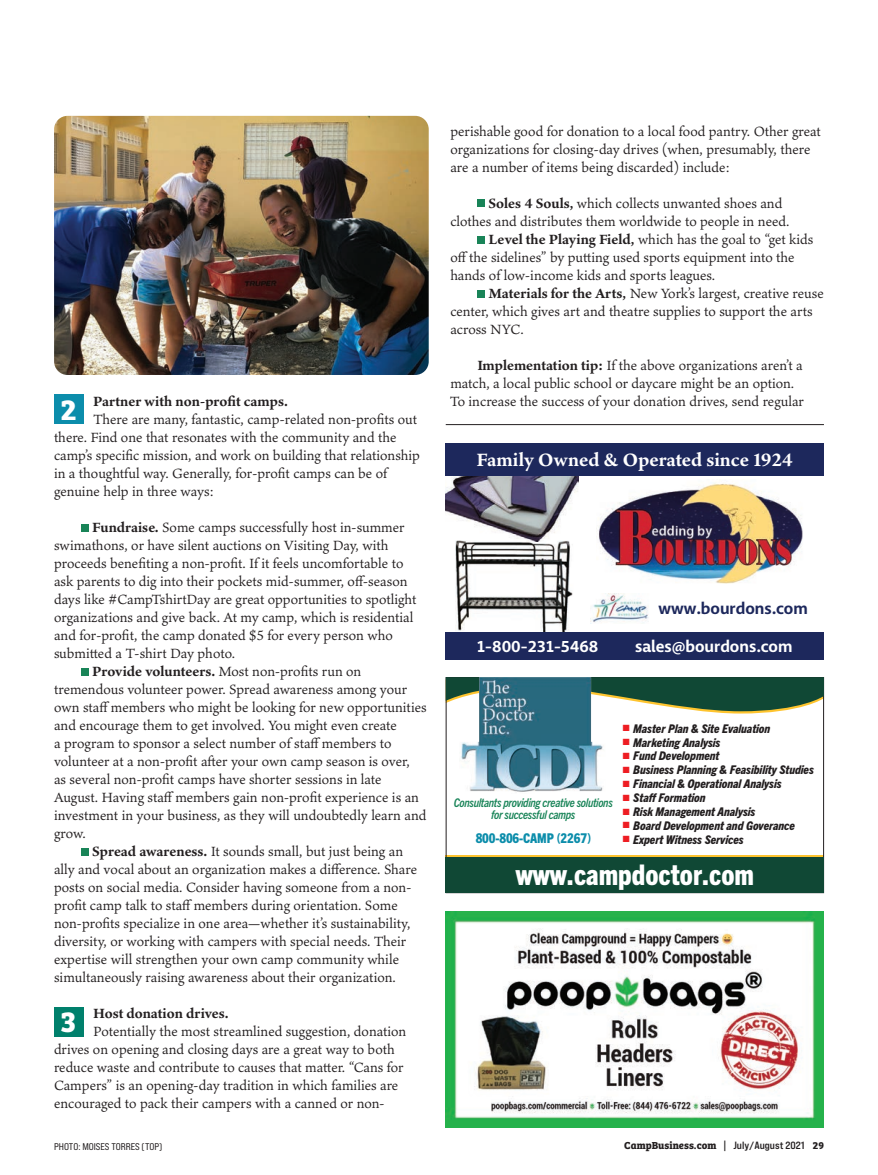
<style>
.page{position:relative;width:878px;height:1175px;background:#fff}
.page>*{position:absolute;margin:0;border:0;box-sizing:border-box;transform-origin:0 0}
.t1{font:700 30px "Bree Serif";color:#fff}
.t2{font:800 condensed 28.5px "Trade Gothic Next LT Pro";color:#fff}
.t3{font:700 19.5px "Ten Oldstyle";color:#fff}
.t4{font:700 16.5px "Macha";color:#fff}
.t5{font:700 16.5px "Macha";color:#1d285c}
.t6{font:14.7px/18px "Ten Oldstyle";color:#231f20}
.t7{font:700 14.7px "Ten Oldstyle";color:#231f20}
.t8{font:800 condensed 13.5px "Trade Gothic Next LT Pro";letter-spacing:-.01em;color:#0c8dab}
.t9{font:italic 800 condensed 12px "Trade Gothic Next LT Pro";letter-spacing:-.005em;color:#231f20;scale:1.05 1}
.t10{font:italic 700 condensed 12px/11.6px "Trade Gothic Next LT Pro";letter-spacing:-.025em;color:#198458;text-align:center}
.t11{font:700 10.5px "Bree Serif";color:#231f20}
.t12{font:9.75px "Bebas Neue Pro Exp Rg";color:#231f20}
.s1{font-weight:700}
.s2{color:#ee1d23}
.s3{font-family:"Bebas Neue Pro Exp Bd";font-weight:400}
</style>
<div class="page">
<div style="left:54px;top:395px;width:29px;height:29px;background:#0c8dab"></div>
<div style="left:81px;top:524px;width:8px;height:7px;background:#198458"></div>
<div style="left:81px;top:668px;width:8px;height:7px;background:#198458"></div>
<div style="left:81px;top:848px;width:8px;height:7px;background:#198458"></div>
<div style="left:54px;top:1007px;width:29px;height:29px;background:#00806c"></div>
<div style="left:477px;top:200px;width:8px;height:7px;background:#198458"></div>
<div style="left:477px;top:236px;width:8px;height:7px;background:#198458"></div>
<div style="left:477px;top:290px;width:8px;height:7px;background:#198458"></div>
<img style="left:54px;top:116px;width:374px;height:259px">
<hr style="left:446px;top:424px;width:378px;height:1px;background:#231f20">
<img style="left:445px;top:911px;width:378px;height:216px">
<hr style="left:446px;top:855px;width:378px;height:2px;background:#fec42e">
<div style="left:446px;top:857px;width:378px;height:36px;background:#104835"></div>
<svg style="left:446px;top:677px;width:378px;height:120px"></svg>
<img style="left:459px;top:677px;width:146px;height:116px">
<img style="left:445px;top:475px;width:133px;height:65px">
<img style="left:455px;top:540px;width:118px;height:92px">
<div style="left:446px;top:443px;width:378px;height:32px;background:#1d285c"></div>
<div style="left:446px;top:632px;width:378px;height:27px;background:#1d285c"></div>
<img style="left:596px;top:482px;width:207px;height:102px">
<img style="left:592px;top:593px;width:57px;height:30px">
<h1 class="t1" style="left:61px;top:386px;width:17px">2</h1>
<p class="t7" style="left:93px;top:391px;width:196px">Partner with non-profit camps.</p>
<p class="t6" style="left:54px;top:410px;width:367px;text-indent:39px">There are many, fantastic, camp-related non-profits out there. Find one that resonates with the community and the camp’s specific mission, and work on building that relationship in a thoughtful way. Generally, for-profit camps can be of genuine help in three ways:</p>
<p class="t6" style="left:92px;top:518px;width:314px"><span class="s1">Fundraise.</span> Some camps successfully host in-summer</p>
<p class="t6" style="left:54px;top:536px;width:336px">swimathons, or have silent auctions on Visiting Day, with</p>
<p class="t6" style="left:54px;top:554px;width:351px">proceeds benefiting a non-profit. If it feels uncomfortable to</p>
<p class="t6" style="left:54px;top:572px;width:355px">ask parents to dig into their pockets mid-summer, off-season</p>
<p class="t6" style="left:54px;top:590px;width:364px">days like #CampTshirtDay are great opportunities to spotlight</p>
<p class="t6" style="left:54px;top:608px;width:361px">organizations and give back. At my camp, which is residential</p>
<p class="t6" style="left:54px;top:626px;width:340px">and for-profit, the camp donated $5 for every person who</p>
<p class="t6" style="left:54px;top:644px;width:183px">submitted a T-shirt Day photo.</p>
<p class="t6" style="left:92px;top:662px;width:271px"><span class="s1">Provide volunteers.</span> Most non-profits run on</p>
<p class="t6" style="left:54px;top:680px;width:354px">tremendous volunteer power. Spread awareness among your</p>
<p class="t6" style="left:54px;top:698px;width:374px">own staff members who might be looking for new opportunities</p>
<p class="t6" style="left:54px;top:716px;width:344px">and encourage them to get involved. You might even create</p>
<p class="t6" style="left:54px;top:734px;width:339px">a program to sponsor a select number of staff members to</p>
<p class="t6" style="left:54px;top:752px;width:357px">volunteer at a non-profit after your own camp season is over,</p>
<p class="t6" style="left:54px;top:770px;width:329px">as several non-profit camps have shorter sessions in late</p>
<p class="t6" style="left:54px;top:788px;width:366px">August. Having staff members gain non-profit experience is an</p>
<p class="t6" style="left:54px;top:806px;width:374px">investment in your business, as they will undoubtedly learn and</p>
<p class="t6" style="left:54px;top:824px;width:33px">grow.</p>
<p class="t6" style="left:92px;top:842px;width:312px"><span class="s1">Spread awareness.</span> It sounds small, but just being an</p>
<p class="t6" style="left:54px;top:860px;width:364px">ally and vocal about an organization makes a difference. Share</p>
<p class="t6" style="left:54px;top:878px;width:359px">posts on social media. Consider having someone from a non-</p>
<p class="t6" style="left:54px;top:896px;width:345px">profit camp talk to staff members during orientation. Some</p>
<p class="t6" style="left:54px;top:914px;width:358px">non-profits specialize in one area—whether it’s sustainability,</p>
<p class="t6" style="left:54px;top:932px;width:354px">diversity, or working with campers with special needs. Their</p>
<p class="t6" style="left:54px;top:950px;width:346px">expertise will strengthen your own camp community while</p>
<p class="t6" style="left:54px;top:968px;width:343px">simultaneously raising awareness about their organization.</p>
<h1 class="t1" style="left:61px;top:998px;width:17px">3</h1>
<p class="t7" style="left:93px;top:1003px;width:137px">Host donation drives.</p>
<p class="t6" style="left:54px;top:1022px;width:354px;text-indent:39px">Potentially the most streamlined suggestion, donation drives on opening and closing days are a great way to both reduce waste and contribute to causes that matter. “Cans for Campers” is an opening-day tradition in which families are encouraged to pack their campers with a canned or non-</p>
<p class="t6" style="left:450px;top:122px;width:372px">perishable good for donation to a local food pantry. Other great organizations for closing-day drives (when, presumably, there are a number of items being discarded) include:</p>
<p class="t6" style="left:488px;top:194px;width:295px"><span class="s1">Soles 4 Souls,</span> which collects unwanted shoes and</p>
<p class="t6" style="left:450px;top:212px;width:340px">clothes and distributes them worldwide to people in need.</p>
<p class="t6" style="left:488px;top:230px;width:326px"><span class="s1">Level the Playing Field,</span> which has the goal to “get kids</p>
<p class="t6" style="left:450px;top:248px;width:346px">off the sidelines” by putting used sports equipment into the</p>
<p class="t6" style="left:450px;top:266px;width:266px">hands of low-income kids and sports leagues.</p>
<p class="t6" style="left:488px;top:284px;width:337px"><span class="s1">Materials for the Arts,</span> New York’s largest, creative reuse</p>
<p class="t6" style="left:450px;top:302px;width:364px">center, which gives art and theatre supplies to support the arts</p>
<p class="t6" style="left:450px;top:320px;width:75px">across NYC.</p>
<p class="t6" style="left:450px;top:356px;width:356px;text-indent:28px"><span class="s1">Implementation tip:</span> If the above organizations aren’t a match, a local public school or daycare might be an option.<br>To increase the success of your donation drives, send regular</p>
<h3 class="t3" style="left:476px;top:446px;width:318px">Family Owned &amp; Operated since 1924</h3>
<p class="t5" style="left:658px;top:598px;width:151px">www.bourdons.com</p>
<p class="t4" style="left:477px;top:635px;width:123px">1-800-231-5468</p>
<p class="t4" style="left:635px;top:635px;width:159px">sales@bourdons.com</p>
<p class="t9" style="left:623px;top:720px;width:142px"><span class="s2">■</span> Master Plan &amp; Site Evaluation</p>
<p class="t9" style="left:623px;top:734px;width:94px"><span class="s2">■</span> Marketing Analysis</p>
<p class="t9" style="left:623px;top:748px;width:93px"><span class="s2">■</span> Fund Development</p>
<p class="t9" style="left:623px;top:761px;width:183px"><span class="s2">■</span> Business Planning &amp; Feasibility Studies</p>
<p class="t9" style="left:623px;top:775px;width:153px"><span class="s2">■</span> Financial &amp; Operational Analysis</p>
<p class="t9" style="left:623px;top:789px;width:80px"><span class="s2">■</span> Staff Formation</p>
<p class="t9" style="left:623px;top:803px;width:128px"><span class="s2">■</span> Risk Management Analysis</p>
<p class="t9" style="left:623px;top:817px;width:165px"><span class="s2">■</span> Board Development and Goverance</p>
<p class="t9" style="left:623px;top:831px;width:116px"><span class="s2">■</span> Expert Witness Services</p>
<h2 class="t2" style="left:515px;top:855px;width:240px">www.campdoctor.com</h2>
<p class="t10" style="left:453px;top:796px;width:161px">Consultants providing creative solutions for successful camps</p>
<p class="t8" style="left:475px;top:828px;width:117px">800-806-CAMP (2267)</p>
<p class="t12" style="left:54px;top:1140px;width:110px">PHOTO: MOISES TORRES (TOP)</p>
<p class="t11" style="left:624px;top:1137px;width:201px">CampBusiness.com <span class="s3">| July/August 2021</span> 29</p>
</div>
